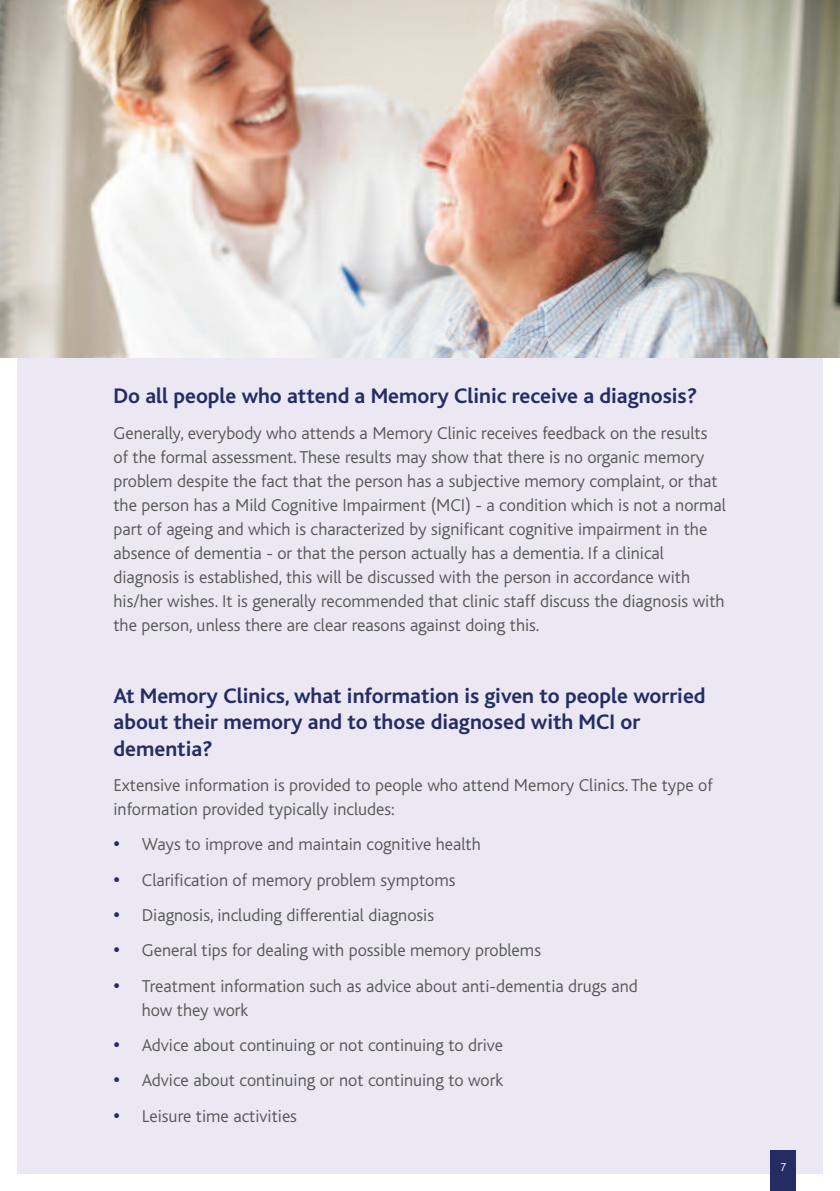
<style>
.page{position:relative;width:840px;height:1191px;background:#fff}
.page>*{position:absolute;margin:0;border:0;box-sizing:border-box;transform-origin:0 0}
.t1{font:700 22px/26.4px "Bliss";color:#242c64}
.t2{font:300 18px/24px "Bliss";color:#57585a}
.t3{font:300 12px "Bliss";color:#fff}
.s1{font-weight:700;font-size:20px;color:#242c64}
</style>
<div class="page">
<div style="left:17px;top:17px;width:805px;height:1157px;background:#ebe8f3"></div>
<div style="left:769px;top:1150px;width:26px;height:41px;background:#242c64"></div>
<img style="left:0;top:0;width:839px;height:357px">
<p class="t1" style="left:113px;top:385px;width:585px">Do all people who attend a Memory Clinic receive a diagnosis?</p>
<p class="t2" style="left:113px;top:422px;width:613px">Generally, everybody who attends a Memory Clinic receives feedback on the results of the formal assessment. These results may show that there is no organic memory problem despite the fact that the person has a subjective memory complaint, or that the person has a Mild Cognitive Impairment (MCI) - a condition which is not a normal part of ageing and which is characterized by significant cognitive impairment in the absence of dementia - or that the person actually has a dementia. If a clinical diagnosis is established, this will be discussed with the person in accordance with his/her wishes. It is generally recommended that clinic staff discuss the diagnosis with the person, unless there are clear reasons against doing this.</p>
<p class="t1" style="left:113px;top:685px;width:593px">At Memory Clinics, what information is given to people worried about their memory and to those diagnosed with MCI or dementia?</p>
<p class="t2" style="left:113px;top:774px;width:600px">Extensive information is provided to people who attend Memory Clinics. The type of information provided typically includes:</p>
<p class="t2" style="left:113px;top:834px;width:368px"><span class="s1">•</span> Ways to improve and maintain cognitive health</p>
<p class="t2" style="left:113px;top:869px;width:343px"><span class="s1">•</span> Clarification of memory problem symptoms</p>
<p class="t2" style="left:113px;top:905px;width:322px"><span class="s1">•</span> Diagnosis, including differential diagnosis</p>
<p class="t2" style="left:113px;top:940px;width:429px"><span class="s1">•</span> General tips for dealing with possible memory problems</p>
<p class="t2" style="left:142px;top:975px;width:497px;text-indent:-28px"><span class="s1">•</span> Treatment information such as advice about anti-dementia drugs and how they work</p>
<p class="t2" style="left:113px;top:1035px;width:391px"><span class="s1">•</span> Advice about continuing or not continuing to drive</p>
<p class="t2" style="left:113px;top:1070px;width:391px"><span class="s1">•</span> Advice about continuing or not continuing to work</p>
<p class="t2" style="left:113px;top:1105px;width:185px"><span class="s1">•</span> Leisure time activities</p>
<p class="t3" style="left:779px;top:1163px;width:8px">7</p>
</div>
